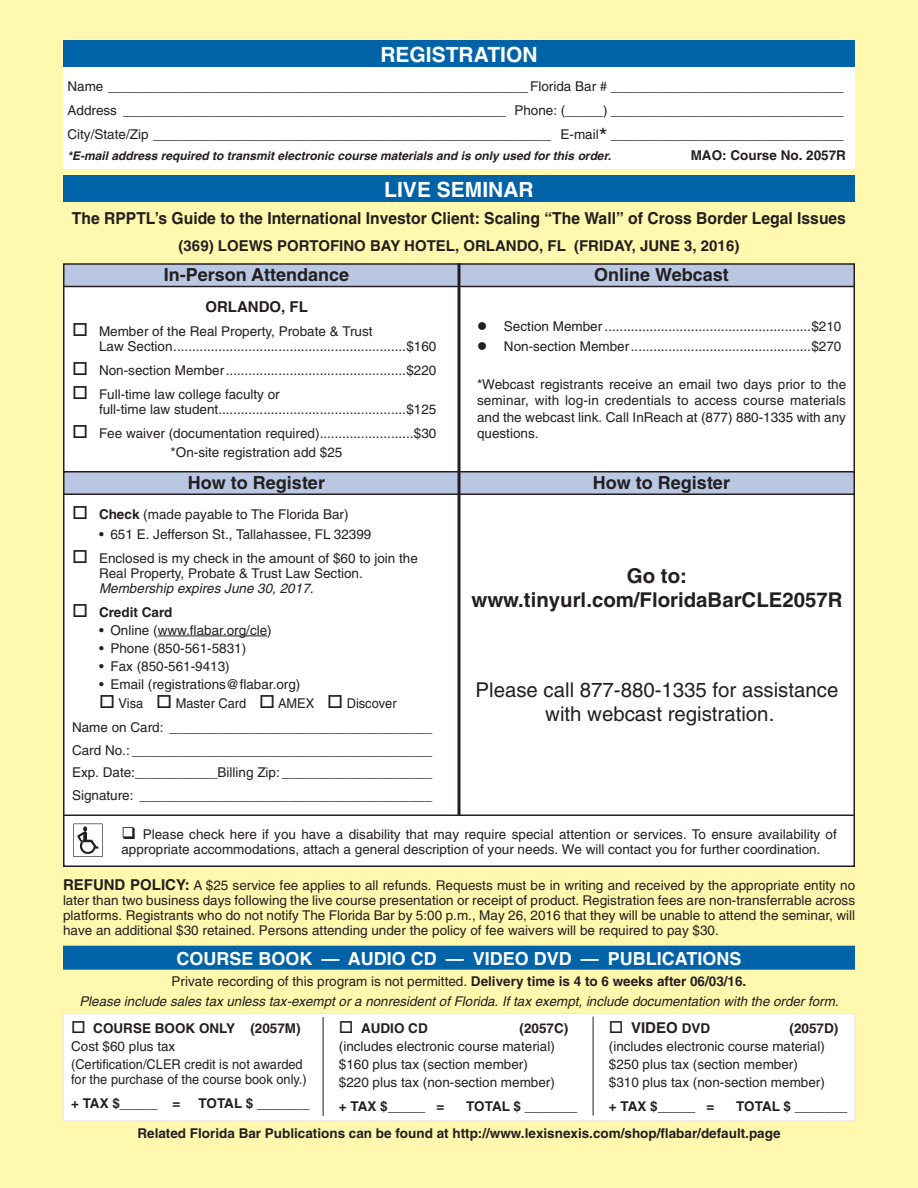
<style>
.page{position:relative;width:918px;height:1188px;background:#fff}
.page>*{position:absolute;margin:0;border:0;box-sizing:border-box;transform-origin:0 0}
.t1{font:700 21px "Helvetica";color:#fff}
.t2{font:20.4px/24.5px "Helvetica";color:#231f20;text-align:center}
.t3{font:700 20.4px "Helvetica";color:#231f20}
.t4{font:700 18px "Helvetica";color:#231f20}
.Bro13-CLE_Crsebook_h{font:700 18px "Helvetica";color:#fff}
.Page2-3_Live_Seminar{font:700 16.5px "Helvetica";color:#231f20;scale:.95 1}
.Page2-4_LocationCode{font:700 15px "Helvetica";color:#231f20}
.Bro17-text9{font:700 15px "Helvetica";color:#231f20}
.Page2-7_Book_CD_DVD{font:700 15px "Helvetica";color:#231f20}
.Page2-5_checkboxes-i{font:13.5px/15px "Helvetica";color:#231f20}
.Bro17-text9-2{font:13.5px/15px "Helvetica";color:#231f20;text-align:justify}
.Page2-1_Registration{font:13.5px "Helvetica";color:#231f20}
.Bro24-handicap{font:13.5px/15px "Helvetica";color:#231f20}
.Page2-8_Book_CD_DVD{font:13.5px "Helvetica";color:#231f20}
.Page2-6_CreditCardIn{font:13.5px "Helvetica";color:#231f20}
.Bro18-text8{font:italic 13.5px "Helvetica";color:#231f20}
.Bro17-text9-3{font:700 13.5px "Helvetica";color:#231f20}
.Page2-9_PlusTax_Tota{font:700 13.5px "Helvetica";letter-spacing:-.01em;color:#231f20}
.Page2-8_Book_CD_DVD-2{font:13.5px/15px "Helvetica";color:#231f20;scale:.95 1}
.Page2-7_Book_CD_DVD-2{font:700 13.5px "Helvetica";color:#231f20}
.Page2-5_checkboxes-i-2{font:13.5px "Helvetica";color:#231f20;scale:.95 1}
.Page2-5_checkboxes-i-3{font:italic 13.5px "Helvetica";color:#231f20}
.Page2-2_initials_cou{font:700 13.5px "Helvetica";color:#231f20}
.Page2-5_checkboxes-i-4{font:700 13.5px "Helvetica";color:#231f20}
.Page2-2_initials_cou-2{font:italic 700 12px "Helvetica";color:#231f20}
.s1{font-size:22.5px}
.s2{font-weight:700}
.s3{font-weight:700;font-size:15px}
.s4{font-size:13.5px}
</style>
<div class="page">
<div style="left:0;top:1px;width:918px;height:1187px;background:#fff8ae"></div>
<div style="left:63px;top:946px;width:792px;height:24px;background:#0163a7"></div>
<div style="left:63px;top:1013px;width:792px;height:108px;background:#fff;border:1px solid #e6e7e9"></div>
<hr style="left:323px;top:1017px;width:1px;height:99px;background:#231f20">
<hr style="left:593px;top:1017px;width:1px;height:99px;background:#231f20">
<div style="left:63px;top:68px;width:792px;height:102px;background:#fff"></div>
<div style="left:64px;top:265px;width:790px;height:601px;background:#fff"></div>
<div style="left:64px;top:264px;width:790px;height:22px;background:#bac7e2"></div>
<div style="left:63px;top:263px;width:792px;height:24px;border:2px solid #231f20"></div>
<div style="left:64px;top:472px;width:790px;height:22px;background:#bac7e2"></div>
<div style="left:63px;top:471px;width:792px;height:24px;border:2px solid #231f20"></div>
<hr style="left:458px;top:263px;width:2px;height:552px;background:#231f20">
<hr style="left:63px;top:814px;width:792px;height:2px;background:#231f20">
<hr style="left:158px;top:636px;width:109px;height:1px;background:#231f20">
<img style="left:73px;top:823px;width:30px;height:34px">
<div style="left:63px;top:40px;width:792px;height:28px;background:#0163a7"></div>
<div style="left:63px;top:176px;width:792px;height:26px;background:#0163a7"></div>
<p class="t1" style="left:380px;top:42px;width:159px">REGISTRATION</p>
<p class="Page2-1_Registration" style="left:68px;top:79px;width:778px">Name ________________________________________________________Florida Bar # _______________________________</p>
<p class="Page2-1_Registration" style="left:68px;top:103px;width:778px">Address ___________________________________________________ Phone: (_____) _______________________________</p>
<p class="Page2-1_Registration" style="left:68px;top:127px;width:778px">City/State/Zip _____________________________________________________ E-mail<span class="s1">*</span> _______________________________</p>
<p class="Page2-2_initials_cou-2" style="left:68px;top:149px;width:545px">*E-mail address required to transmit electronic course materials and is only used for this order.</p>
<p class="Page2-2_initials_cou" style="left:691px;top:147px;width:157px">MAO: Course No. 2057R</p>
<p class="t1" style="left:384px;top:177px;width:151px">LIVE SEMINAR</p>
<p class="Page2-3_Live_Seminar" style="left:72px;top:208px;width:816px">The RPPTL’s Guide to the International Investor Client: Scaling “The Wall” of Cross Border Legal Issues</p>
<p class="Page2-4_LocationCode" style="left:179px;top:237px;width:562px">(369) LOEWS PORTOFINO BAY HOTEL, ORLANDO, FL (FRIDAY, JUNE 3, 2016)</p>
<p class="t4" style="left:164px;top:264px;width:187px">In-Person Attendance</p>
<p class="t4" style="left:594px;top:264px;width:136px">Online Webcast</p>
<p class="Bro17-text9" style="left:205px;top:297px;width:104px">ORLANDO, FL</p>
<p class="Page2-5_checkboxes-i" style="left:99px;top:323px;width:339px;text-indent:-27px">□ Member of the Real Property, Probate &amp; Trust<br>Law Section..............................................................$160</p>
<p class="Page2-5_checkboxes-i" style="left:72px;top:362px;width:366px">□ Non-section Member................................................$220</p>
<p class="Page2-5_checkboxes-i" style="left:99px;top:386px;width:339px;text-indent:-27px">□ Full-time law college faculty or<br>full-time law student..................................................$125</p>
<p class="Page2-5_checkboxes-i" style="left:72px;top:425px;width:366px">□ Fee waiver (documentation required).........................$30</p>
<p class="Page2-5_checkboxes-i" style="left:171px;top:445px;width:173px">*On-site registration add $25</p>
<p class="Page2-5_checkboxes-i" style="left:477px;top:319px;width:366px">● Section Member .......................................................$210</p>
<p class="Page2-5_checkboxes-i" style="left:477px;top:338px;width:366px">● Non-section Member................................................$270</p>
<p class="Bro17-text9-2" style="left:477px;top:376px;width:371px;line-height:16.2px">*Webcast registrants receive an email two days prior to the seminar, with log-in credentials to access course materials and the webcast link. Call InReach at (877) 880‑1335 with any questions.</p>
<p class="t4" style="left:188px;top:471px;width:139px">How to Register</p>
<p class="t4" style="left:593px;top:471px;width:139px">How to Register</p>
<p class="Page2-5_checkboxes-i" style="left:72px;top:507px;width:278px">□ <span class="s2">Check</span> (made payable to The Florida Bar)</p>
<p class="Page2-5_checkboxes-i" style="left:99px;top:526px;width:274px">• 651 E. Jefferson St., Tallahassee, FL 32399</p>
<p class="Page2-5_checkboxes-i" style="left:99px;top:550px;width:320px;text-indent:-27px">□ Enclosed is my check in the amount of $60 to join the<br>Real Property, Probate &amp; Trust Law Section.</p>
<p class="Page2-5_checkboxes-i-3" style="left:99px;top:580px;width:216px">Membership expires June 30, 2017.</p>
<p class="Page2-5_checkboxes-i-4" style="left:72px;top:604px;width:102px">□ Credit Card</p>
<p class="Page2-5_checkboxes-i" style="left:99px;top:622px;width:174px">• Online (www.flabar.org/cle)</p>
<p class="Page2-5_checkboxes-i" style="left:99px;top:640px;width:149px">• Phone (850-561-5831)</p>
<p class="Page2-5_checkboxes-i" style="left:99px;top:658px;width:132px">• Fax (850-561-9413)</p>
<p class="Page2-5_checkboxes-i" style="left:99px;top:676px;width:203px">• Email (registrations@flabar.org)</p>
<p class="Page2-5_checkboxes-i-2" style="left:99px;top:696px;width:315px">□ Visa □ Master Card □ AMEX □ Discover</p>
<p class="Page2-6_CreditCardIn" style="left:72px;top:720px;width:362px">Name on Card: ___________________________________</p>
<p class="Page2-6_CreditCardIn" style="left:72px;top:742px;width:362px">Card No.: ________________________________________</p>
<p class="Page2-6_CreditCardIn" style="left:72px;top:765px;width:362px">Exp. Date:___________Billing Zip: ____________________</p>
<p class="Page2-6_CreditCardIn" style="left:72px;top:787px;width:362px">Signature: _______________________________________</p>
<p class="Bro24-handicap" style="left:121px;top:827px;width:717px">❑ Please check here if you have a disability that may require special attention or services. To ensure availability of appropriate accommodations, attach a general description of your needs. We will contact you for further coordination.</p>
<p class="t3" style="left:627px;top:563px;width:62px">Go to:</p>
<p class="t3" style="left:471px;top:588px;width:373px">www.tinyurl.com/FloridaBarCLE2057R</p>
<p class="t2" style="left:476px;top:677px;width:364px">Please call 877-880-1335 for assistance with webcast registration.</p>
<p class="Bro17-text9-2" style="left:63px;top:877px;width:794px"><span class="s3">REFUND POLICY:</span> A $25 service fee applies to all refunds. Requests must be in writing and received by the appropriate entity no later than two business days following the live course presentation or receipt of product. Registration fees are non-transferrable across platforms. Registrants who do not notify The Florida Bar by 5:00 p.m., May 26, 2016 that they will be unable to attend the seminar, will have an additional $30 retained. Persons attending under the policy of fee waivers will be required to pay $30.</p>
<p class="Bro13-CLE_Crsebook_h" style="left:176px;top:948px;width:567px">COURSE BOOK — AUDIO CD — VIDEO DVD — PUBLICATIONS</p>
<p class="Bro17-text9-2" style="left:172px;top:974px;width:576px">Private recording of this program is not permitted. <span class="s2">Delivery time is 4 to 6 weeks after 06/03/16.</span></p>
<p class="Bro18-text8" style="left:79px;top:993px;width:761px">Please include sales tax unless tax-exempt or a nonresident of Florida. If tax exempt, include documentation with the order form.</p>
<p class="Page2-7_Book_CD_DVD" style="left:609px;top:1019px;width:103px">□ VIDEO <span class="s4">DVD</span></p>
<p class="Page2-7_Book_CD_DVD-2" style="left:790px;top:1020px;width:50px">(2057D)</p>
<p class="Page2-8_Book_CD_DVD" style="left:609px;top:1039px;width:218px">(includes electronic course material)</p>
<p class="Page2-8_Book_CD_DVD" style="left:609px;top:1057px;width:191px">$250 plus tax (section member)</p>
<p class="Page2-8_Book_CD_DVD" style="left:609px;top:1075px;width:218px">$310 plus tax (non-section member)</p>
<p class="Page2-9_PlusTax_Tota" style="left:609px;top:1098px;width:107px">+ TAX $_____ =</p>
<p class="Page2-9_PlusTax_Tota" style="left:736px;top:1098px;width:113px">TOTAL $ _______</p>
<p class="Page2-7_Book_CD_DVD-2" style="left:71px;top:1020px;width:231px">□ COURSE BOOK ONLY (2057M)</p>
<p class="Page2-8_Book_CD_DVD" style="left:71px;top:1039px;width:106px">Cost $60 plus tax</p>
<p class="Page2-8_Book_CD_DVD-2" style="left:71px;top:1057px;width:250px">(Certification/CLER credit is not awarded for the purchase of the course book only.)</p>
<p class="Page2-9_PlusTax_Tota" style="left:71px;top:1095px;width:111px">+ TAX $_____ =</p>
<p class="Page2-9_PlusTax_Tota" style="left:199px;top:1095px;width:113px">TOTAL $ _______</p>
<p class="Page2-7_Book_CD_DVD-2" style="left:339px;top:1020px;width:90px">□ AUDIO CD</p>
<p class="Page2-7_Book_CD_DVD-2" style="left:520px;top:1020px;width:50px">(2057C)</p>
<p class="Page2-8_Book_CD_DVD" style="left:339px;top:1039px;width:218px">(includes electronic course material)</p>
<p class="Page2-8_Book_CD_DVD" style="left:339px;top:1057px;width:191px">$160 plus tax (section member)</p>
<p class="Page2-8_Book_CD_DVD" style="left:339px;top:1075px;width:218px">$220 plus tax (non-section member)</p>
<p class="Page2-9_PlusTax_Tota" style="left:339px;top:1098px;width:107px">+ TAX $_____ =</p>
<p class="Page2-9_PlusTax_Tota" style="left:466px;top:1098px;width:113px">TOTAL $ _______</p>
<p class="Bro17-text9-3" style="left:137px;top:1125px;width:645px">Related Florida Bar Publications can be found at http://www.lexisnexis.com/shop/flabar/default.page</p>
</div>
